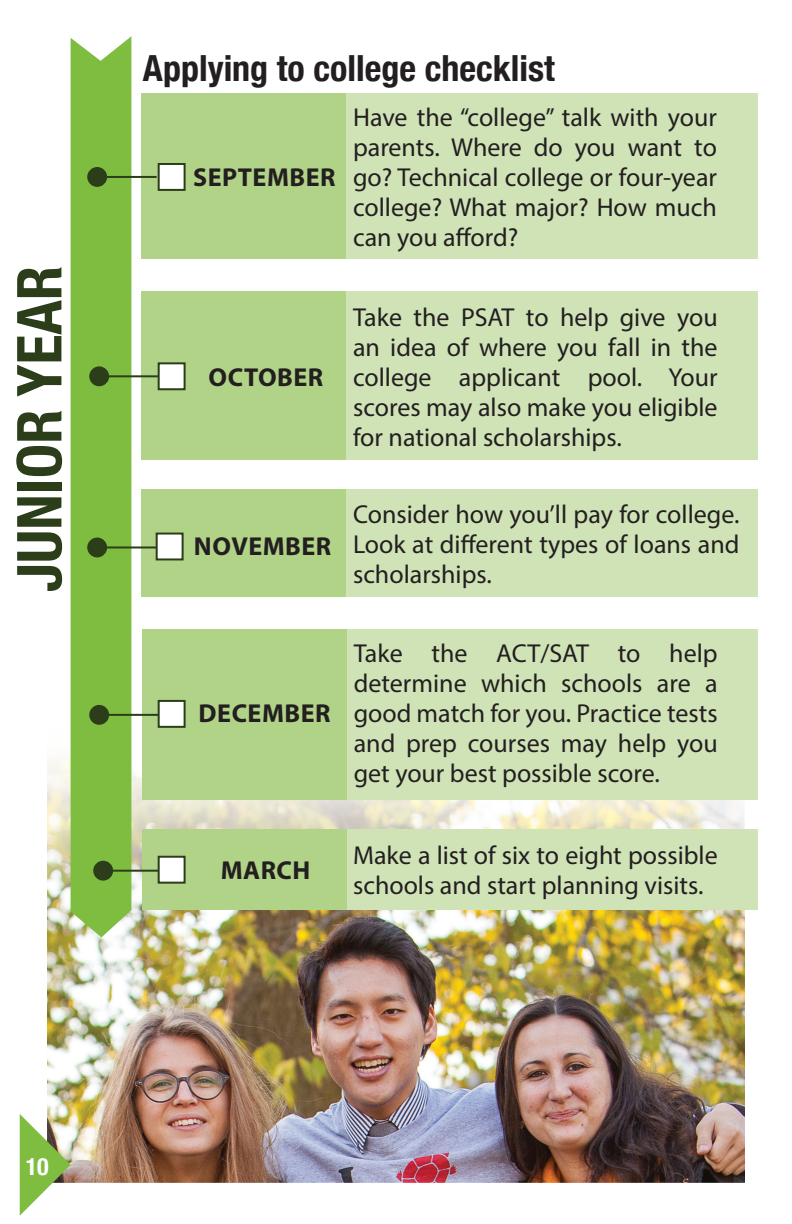
<style>
.page{position:relative;width:792px;height:1224px;background:#fff}
.page>*{position:absolute;margin:0;border:0;box-sizing:border-box;transform-origin:0 0}
.t1{font:700 condensed 62px "Helvetica Neue";color:#2b3d19}
.t2{font:700 condensed 36px "Helvetica Neue";color:#231f20}
.t3{font:26px/30px "Myriad Pro";color:#231f20;text-align:justify}
.t4{font:700 26px "Myriad Pro";letter-spacing:.02em;color:#231f20}
.t5{font:700 condensed 24px "Helvetica Neue";color:#fff}
</style>
<div class="page">
<img style="left:48px;top:714px;width:696px;height:468px">
<div style="left:209px;top:829px;width:548px;height:81px;background:#d0e3b7"></div>
<div style="left:209px;top:629px;width:548px;height:171px;background:#d0e3b7"></div>
<div style="left:209px;top:489px;width:548px;height:108px;background:#d0e3b7"></div>
<div style="left:209px;top:291px;width:548px;height:169px;background:#d0e3b7"></div>
<div style="left:71px;top:36px;width:60px;height:901px;background:#7fbd41"></div>
<svg style="left:20px;top:1114px;width:51px;height:102px"></svg>
<div style="left:209px;top:93px;width:548px;height:166px;background:#d0e3b7"></div>
<div style="left:141px;top:93px;width:205px;height:166px;background:#b1d388"></div>
<div style="left:141px;top:291px;width:205px;height:169px;background:#b1d388"></div>
<div style="left:141px;top:489px;width:205px;height:108px;background:#b1d388"></div>
<div style="left:158px;top:163px;width:28px;height:28px;background:#fff;border:2px solid #2b3d19"></div>
<div style="left:87px;top:167px;width:20px;height:20px;background:#2b3d19;border-radius:50%"></div>
<hr style="left:97px;top:176px;width:60px;height:2px;background:#2b3d19">
<div style="left:158px;top:362px;width:28px;height:28px;background:#fff;border:2px solid #2b3d19"></div>
<div style="left:89px;top:366px;width:20px;height:20px;background:#2b3d19;border-radius:50%"></div>
<hr style="left:99px;top:375px;width:60px;height:2px;background:#2b3d19">
<div style="left:156px;top:533px;width:28px;height:27px;background:#fff;border:2px solid #2b3d19"></div>
<div style="left:87px;top:538px;width:20px;height:19px;background:#2b3d19;border-radius:50%"></div>
<hr style="left:97px;top:546px;width:60px;height:2px;background:#2b3d19">
<div style="left:143px;top:829px;width:204px;height:81px;background:#b1d388"></div>
<div style="left:142px;top:629px;width:204px;height:171px;background:#b1d388"></div>
<div style="left:158px;top:700px;width:28px;height:28px;background:#fff;border:2px solid #2b3d19"></div>
<div style="left:89px;top:705px;width:20px;height:20px;background:#2b3d19;border-radius:50%"></div>
<hr style="left:99px;top:714px;width:60px;height:2px;background:#2b3d19">
<div style="left:93px;top:861px;width:20px;height:20px;background:#2b3d19;border-radius:50%"></div>
<hr style="left:103px;top:870px;width:60px;height:2px;background:#2b3d19">
<div style="left:158px;top:856px;width:28px;height:28px;background:#fff;border:2px solid #2b3d19"></div>
<h1 class="t1" style="left:-12px;top:592px;width:328px;rotate:-90deg">JUNIOR YEAR</h1>
<h2 class="t2" style="left:143px;top:38px;width:413px">Applying to college checklist</h2>
<p class="t4" style="left:193px;top:160px;width:144px">SEPTEMBER</p>
<p class="t3" style="left:353px;top:102px;width:365px">Have the “college” talk with your parents. Where do you want to go? Technical college or four-year college? What major? How much can you afford?</p>
<p class="t4" style="left:209px;top:360px;width:116px">OCTOBER</p>
<p class="t4" style="left:194px;top:529px;width:139px">NOVEMBER</p>
<p class="t4" style="left:199px;top:697px;width:133px">DECEMBER</p>
<p class="t3" style="left:353px;top:301px;width:366px">Take the PSAT to help give you an idea of where you fall in the college applicant pool. Your scores may also make you eligible for national scholarships.</p>
<p class="t3" style="left:353px;top:499px;width:388px">Consider how you’ll pay for college.<br>Look at different types of loans and</p>
<p class="t3" style="left:353px;top:559px;width:140px">scholarships.</p>
<p class="t3" style="left:354px;top:638px;width:365px">Take the ACT/SAT to help determine which schools are a good match for you. Practice tests and prep courses may help you get your best possible score.</p>
<p class="t4" style="left:221px;top:854px;width:91px">MARCH</p>
<p class="t3" style="left:353px;top:840px;width:366px">Make a list of six to eight possible schools and start planning visits.</p>
<p class="t5" style="left:26px;top:1147px;width:25px">10</p>
</div>
